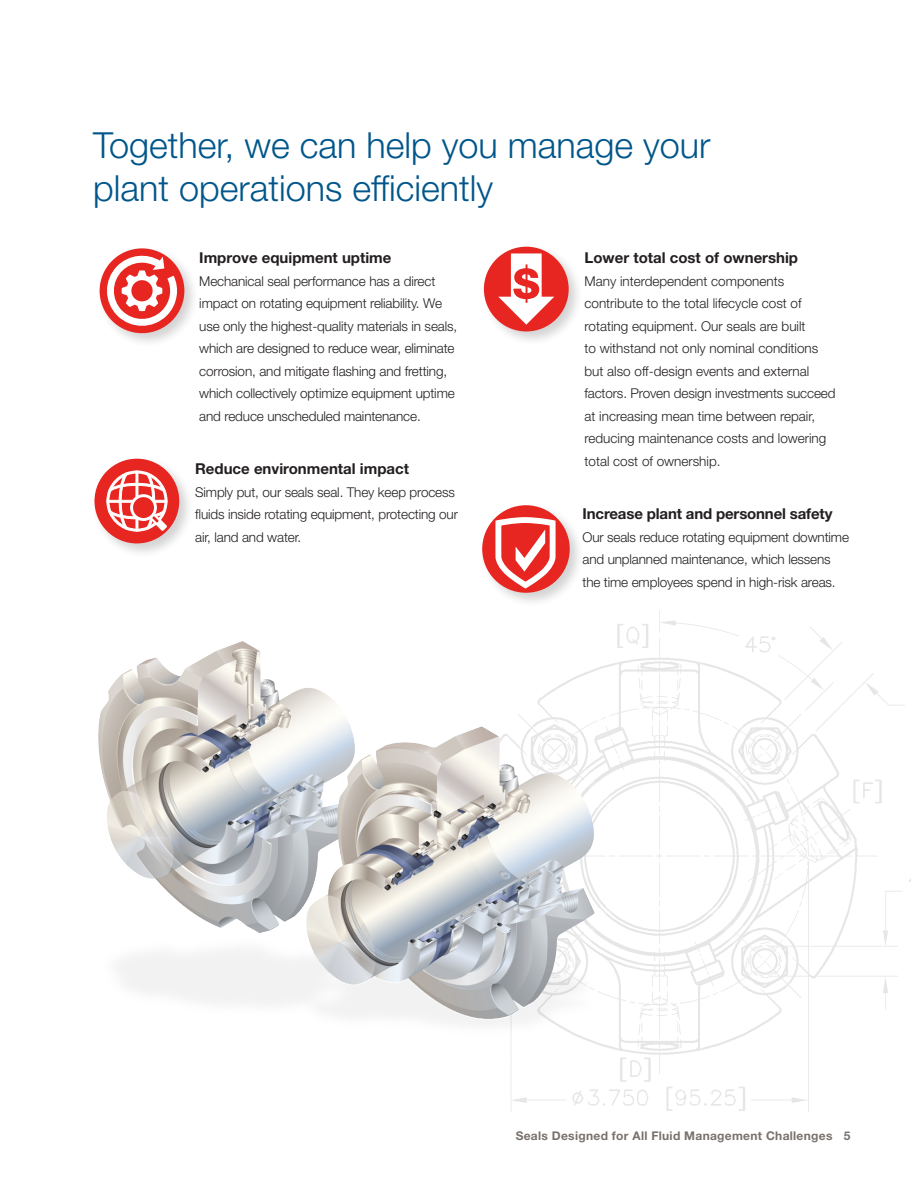
<style>
.page{position:relative;width:918px;height:1188px;background:#fff}
.page>*{position:absolute;margin:0;border:0;box-sizing:border-box;transform-origin:0 0}
.Headline_Level_1__re{font:300 36px/43.2px "Helvetica Neue LT Std";color:#00568a}
.Subhead_Level_2__bla{font:700 15px "Helvetica Neue LT Std";color:#231f20}
.Subhead_Level_1__blu{font:700 15px "Helvetica Neue LT Std";color:#231f20}
.Subhead_Level_2__bla-2{font:300 13.5px/22.5px "Helvetica Neue LT Std";letter-spacing:-.01em;color:#231f20}
.Body_copy{font:300 13.5px/22.5px "Helvetica Neue LT Std";letter-spacing:-.01em;color:#231f20}
.t1{font:700 12px "Helvetica Neue LT Std";letter-spacing:.025em;color:#79716c}
</style>
<div class="page">
<div style="left:481px;top:244px;width:103px;height:102px;background:#231f20;opacity:.2"></div>
<div style="left:484px;top:247px;width:85px;height:84px;background:#e72621;border-radius:50%"></div>
<svg style="left:498px;top:253px;width:56px;height:72px"></svg>
<img style="left:511px;top:610px;width:399px;height:502px">
<img style="left:98px;top:629px;width:525px;height:429px">
<div style="left:97px;top:245px;width:103px;height:103px;background:#231f20;opacity:.2"></div>
<div style="left:100px;top:248px;width:84px;height:85px;background:#e72621;border-radius:50%"></div>
<svg style="left:98px;top:256px;width:86px;height:79px"></svg>
<div style="left:91px;top:455px;width:103px;height:104px;background:#231f20;opacity:.2"></div>
<div style="left:94px;top:459px;width:85px;height:84px;background:#e72621;border-radius:50%"></div>
<svg style="left:106px;top:470px;width:62px;height:62px"></svg>
<div style="left:479px;top:502px;width:106px;height:106px;background:#231f20;opacity:.2"></div>
<div style="left:482px;top:505px;width:88px;height:88px;background:#e72621;border-radius:50%"></div>
<svg style="left:493px;top:514px;width:65px;height:77px"></svg>
<p class="Headline_Level_1__re" style="left:93px;top:123px;width:619px">Together, we can help you manage your plant operations efficiently</p>
<p class="Subhead_Level_1__blu" style="left:199px;top:249px;width:194px">Improve equipment uptime</p>
<p class="Body_copy" style="left:199px;top:269px;width:259px">Mechanical seal performance has a direct impact on rotating equipment reliability. We use only the highest-quality materials in seals, which are designed to reduce wear, eliminate corrosion, and mitigate flashing and fretting, which collectively optimize equipment uptime and reduce unscheduled maintenance.</p>
<p class="Subhead_Level_2__bla" style="left:195px;top:460px;width:215px">Reduce environmental impact</p>
<p class="Subhead_Level_2__bla-2" style="left:195px;top:481px;width:264px">Simply put, our seals seal. They keep process fluids inside rotating equipment, protecting our air, land and water.</p>
<p class="Subhead_Level_2__bla" style="left:585px;top:249px;width:215px">Lower total cost of ownership</p>
<p class="Subhead_Level_2__bla-2" style="left:585px;top:269px;width:253px">Many interdependent components contribute to the total lifecycle cost of rotating equipment. Our seals are built<br>to withstand not only nominal conditions but also off-design events and external factors. Proven design investments succeed at increasing mean time between repair, reducing maintenance costs and lowering total cost of ownership.</p>
<p class="Subhead_Level_2__bla" style="left:582px;top:505px;width:252px">Increase plant and personnel safety</p>
<p class="Subhead_Level_2__bla-2" style="left:582px;top:526px;width:268px">Our seals reduce rotating equipment downtime and unplanned maintenance, which lessens the time employees spend in high-risk areas.</p>
<p class="t1" style="left:516px;top:1128px;width:336px">Seals Designed for All Fluid Management Challenges 5</p>
</div>
